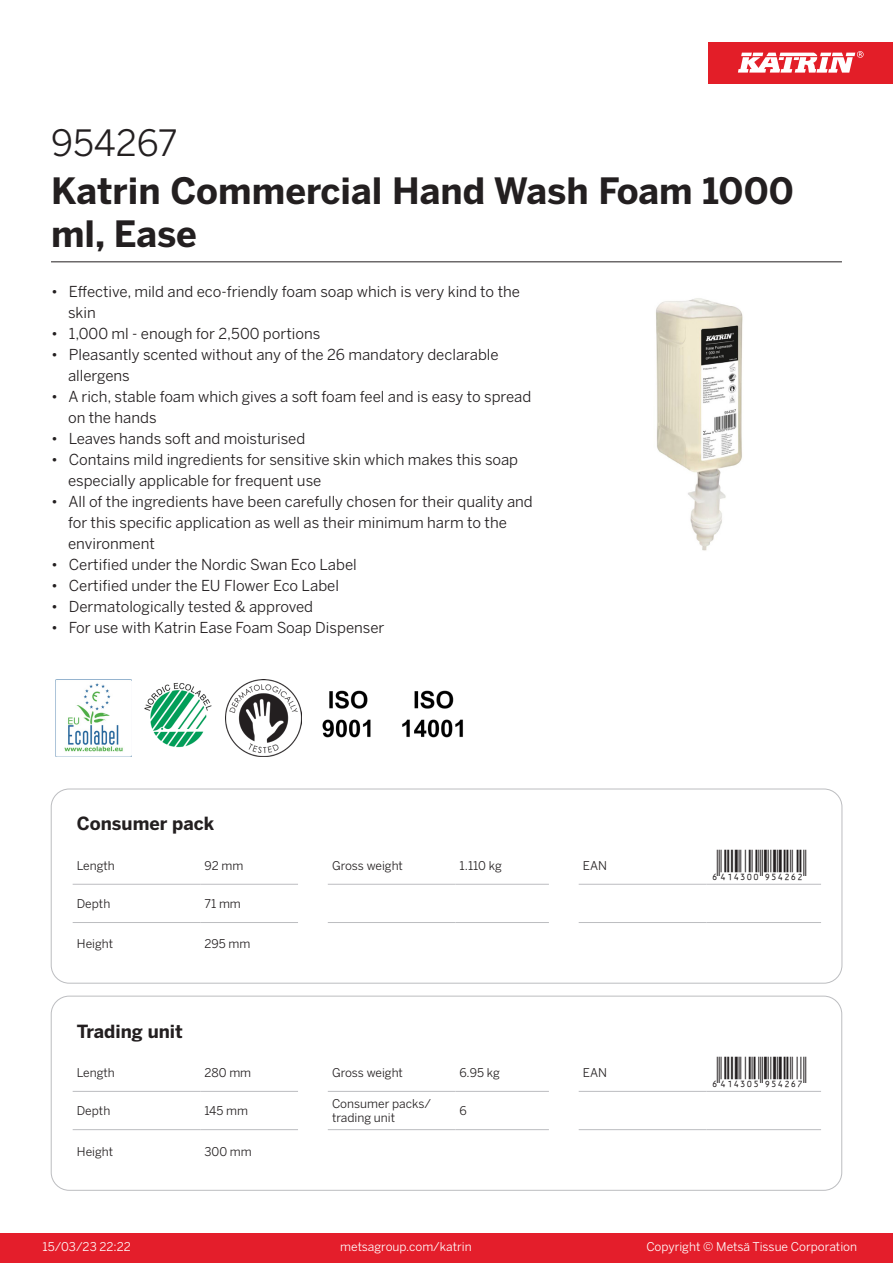
<style>
.page{position:relative;width:893px;height:1263px;background:#fff}
.page>*{position:absolute;margin:0;border:0;box-sizing:border-box;transform-origin:0 0}
.Product_Name{font:700 36px/43.2px "Benton Sans";color:#231f20}
.External_material_co{font:36px "Benton Sans";color:#231f20}
.T_EAN{font:30px "Viisas EAN Matala";color:#231f20}
.T_TableHeader{font:700 18px "Benton Sans";color:#231f20}
.MarketingBullets{font:15px/21px "Benton Sans";color:#231f20}
.T_TableBody{font:12px/14.4px "Benton Sans";color:#231f20}
.t1{font:12px "Benton Sans";color:#fff}
</style>
<div class="page">
<div style="left:0;top:1233px;width:893px;height:30px;background:#e41e2b"></div>
<div style="left:708px;top:43px;width:185px;height:41px;background:#e31e28"></div>
<svg style="left:738px;top:51px;width:126px;height:22px"></svg>
<hr style="left:73px;top:884px;width:127px;height:1px;background:#bcbdc0">
<hr style="left:200px;top:884px;width:98px;height:1px;background:#bcbdc0">
<hr style="left:328px;top:884px;width:127px;height:1px;background:#bcbdc0">
<hr style="left:455px;top:884px;width:94px;height:1px;background:#bcbdc0">
<hr style="left:579px;top:884px;width:127px;height:1px;background:#bcbdc0">
<hr style="left:706px;top:884px;width:115px;height:1px;background:#bcbdc0">
<hr style="left:73px;top:922px;width:127px;height:1px;background:#bcbdc0">
<hr style="left:200px;top:922px;width:98px;height:1px;background:#bcbdc0">
<hr style="left:328px;top:922px;width:127px;height:1px;background:#bcbdc0">
<hr style="left:455px;top:922px;width:94px;height:1px;background:#bcbdc0">
<hr style="left:579px;top:922px;width:127px;height:1px;background:#bcbdc0">
<hr style="left:706px;top:922px;width:115px;height:1px;background:#bcbdc0">
<div style="left:51px;top:789px;width:791px;height:194px;border:1px solid #bcbdc0;border-radius:18px"></div>
<hr style="left:73px;top:1091px;width:127px;height:1px;background:#bcbdc0">
<hr style="left:200px;top:1091px;width:98px;height:1px;background:#bcbdc0">
<hr style="left:328px;top:1091px;width:127px;height:1px;background:#bcbdc0">
<hr style="left:455px;top:1091px;width:94px;height:1px;background:#bcbdc0">
<hr style="left:579px;top:1091px;width:127px;height:1px;background:#bcbdc0">
<hr style="left:706px;top:1091px;width:115px;height:1px;background:#bcbdc0">
<hr style="left:73px;top:1129px;width:127px;height:1px;background:#bcbdc0">
<hr style="left:200px;top:1129px;width:98px;height:1px;background:#bcbdc0">
<hr style="left:328px;top:1129px;width:127px;height:1px;background:#bcbdc0">
<hr style="left:455px;top:1129px;width:94px;height:1px;background:#bcbdc0">
<hr style="left:579px;top:1129px;width:127px;height:1px;background:#bcbdc0">
<hr style="left:706px;top:1129px;width:115px;height:1px;background:#bcbdc0">
<div style="left:51px;top:996px;width:791px;height:194px;border:1px solid #bcbdc0;border-radius:18px"></div>
<img style="left:656px;top:298px;width:87px;height:253px">
<img style="left:55px;top:680px;width:77px;height:76px">
<img style="left:144px;top:682px;width:68px;height:66px">
<img style="left:225px;top:680px;width:77px;height:76px">
<img style="left:322px;top:690px;width:49px;height:48px">
<img style="left:402px;top:690px;width:61px;height:48px">
<hr style="left:51px;top:261px;width:791px;height:1px;background:#231f20">
<p class="External_material_co" style="left:51px;top:121px;width:128px">954267</p>
<p class="Product_Name" style="left:51px;top:170px;width:744px">Katrin Commercial Hand Wash Foam 1000 ml, Ease</p>
<p class="MarketingBullets" style="left:68px;top:281px;width:453px;text-indent:-17px">• Effective, mild and eco-friendly foam soap which is very kind to the skin</p>
<p class="MarketingBullets" style="left:51px;top:323px;width:271px">• 1,000 ml - enough for 2,500 portions</p>
<p class="MarketingBullets" style="left:68px;top:344px;width:432px;text-indent:-17px">• Pleasantly scented without any of the 26 mandatory declarable allergens</p>
<p class="MarketingBullets" style="left:68px;top:386px;width:465px;text-indent:-17px">• A rich, stable foam which gives a soft foam feel and is easy to spread on the hands</p>
<p class="MarketingBullets" style="left:51px;top:428px;width:256px">• Leaves hands soft and moisturised</p>
<p class="MarketingBullets" style="left:68px;top:449px;width:452px;text-indent:-17px">• Contains mild ingredients for sensitive skin which makes this soap especially applicable for frequent use</p>
<p class="MarketingBullets" style="left:68px;top:491px;width:466px;text-indent:-17px">• All of the ingredients have been carefully chosen for their quality and for this specific application as well as their minimum harm to the environment</p>
<p class="MarketingBullets" style="left:51px;top:554px;width:307px">• Certified under the Nordic Swan Eco Label</p>
<p class="MarketingBullets" style="left:51px;top:575px;width:289px">• Certified under the EU Flower Eco Label</p>
<p class="MarketingBullets" style="left:51px;top:596px;width:264px">• Dermatologically tested &amp; approved</p>
<p class="MarketingBullets" style="left:51px;top:617px;width:335px">• For use with Katrin Ease Foam Soap Dispenser</p>
<p class="T_TableHeader" style="left:77px;top:812px;width:139px">Consumer pack</p>
<p class="T_TableBody" style="left:77px;top:858px;width:39px">Length</p>
<p class="T_TableBody" style="left:204px;top:858px;width:40px">92 mm</p>
<p class="T_TableBody" style="left:332px;top:858px;width:72px">Gross weight</p>
<p class="T_TableBody" style="left:460px;top:858px;width:44px">1.110 kg</p>
<p class="T_TableBody" style="left:583px;top:858px;width:26px">EAN</p>
<p class="T_EAN" style="left:710px;top:850px;width:97px">*6414300954262*</p>
<p class="T_TableBody" style="left:77px;top:896px;width:35px">Depth</p>
<p class="T_TableBody" style="left:204px;top:896px;width:38px">71 mm</p>
<p class="T_TableBody" style="left:77px;top:937px;width:38px">Height</p>
<p class="T_TableBody" style="left:204px;top:937px;width:47px">295 mm</p>
<p class="T_TableHeader" style="left:77px;top:1020px;width:108px">Trading unit</p>
<p class="T_TableBody" style="left:77px;top:1065px;width:39px">Length</p>
<p class="T_TableBody" style="left:204px;top:1065px;width:48px">280 mm</p>
<p class="T_TableBody" style="left:332px;top:1065px;width:72px">Gross weight</p>
<p class="T_TableBody" style="left:460px;top:1065px;width:42px">6.95 kg</p>
<p class="T_TableBody" style="left:583px;top:1065px;width:26px">EAN</p>
<p class="T_EAN" style="left:710px;top:1057px;width:97px">*6414305954267*</p>
<p class="T_TableBody" style="left:77px;top:1104px;width:35px">Depth</p>
<p class="T_TableBody" style="left:204px;top:1104px;width:45px">145 mm</p>
<p class="T_TableBody" style="left:332px;top:1096px;width:100px">Consumer packs/ trading unit</p>
<p class="T_TableBody" style="left:460px;top:1104px;width:9px">6</p>
<p class="T_TableBody" style="left:77px;top:1144px;width:38px">Height</p>
<p class="T_TableBody" style="left:204px;top:1144px;width:49px">300 mm</p>
<p class="t1" style="left:43px;top:1239px;width:90px">15/03/23 22:22</p>
<p class="t1" style="left:340px;top:1239px;width:133px">metsagroup.com/katrin</p>
<p class="t1" style="left:646px;top:1239px;width:212px">Copyright © Metsä Tissue Corporation</p>
</div>
